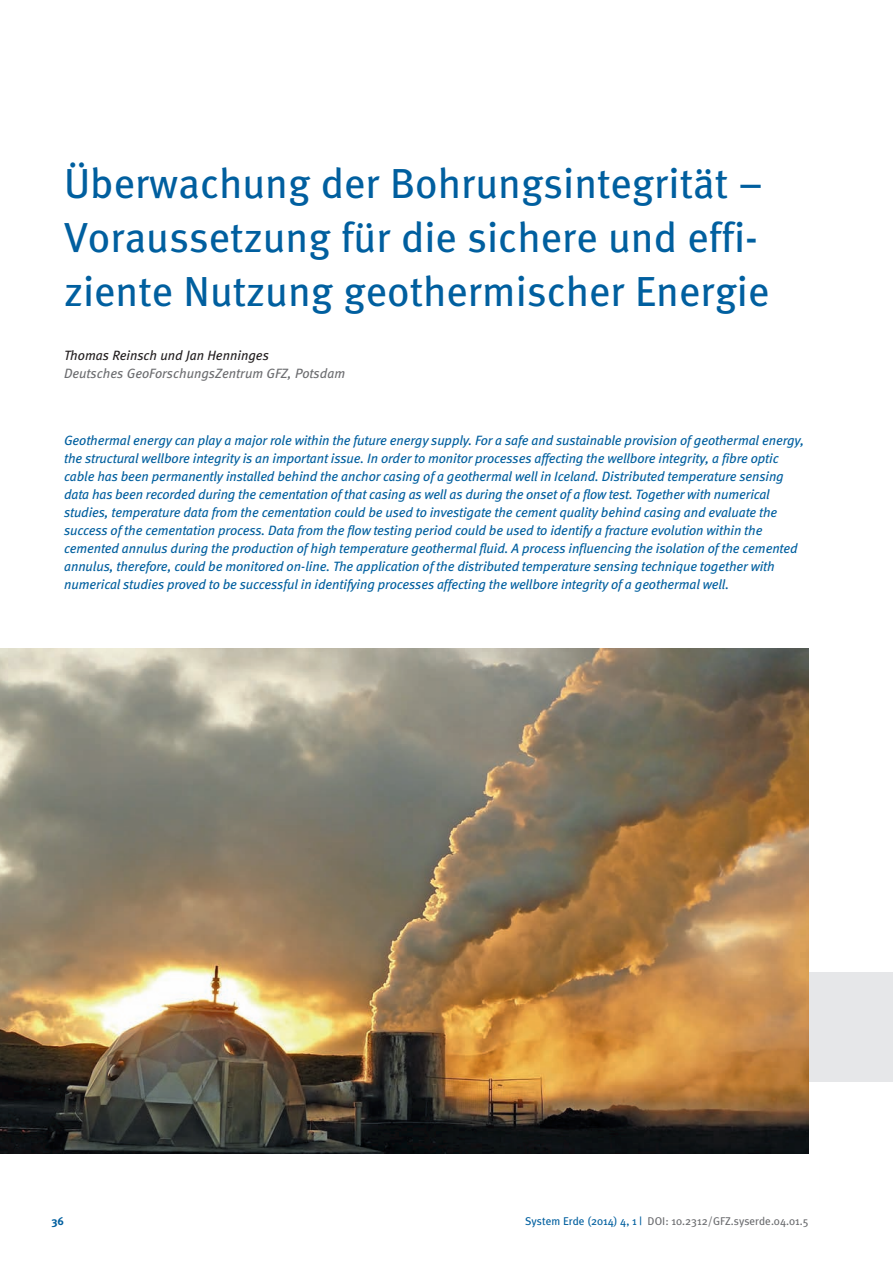
<style>
.page{position:relative;width:893px;height:1263px;background:#fff}
.page>*{position:absolute;margin:0;border:0;box-sizing:border-box;transform-origin:0 0}
.t1{font:42px/54px "Meta";color:#005f9f}
.t2{font:italic 13.5px/18px "Meta";letter-spacing:-.005em;color:#005f9f}
.t3{font:italic 13.5px "Meta";color:#6c6d70}
.t4{font:italic 13.5px "Meta";color:#231f20}
.t5{font:11.25px "Meta Plus";color:#6c6d70}
.t6{font:700 11.25px "Meta";color:#005f9f}
.s1{color:#005f9f}
</style>
<div class="page">
<div style="left:596px;top:972px;width:296px;height:109px;background:#e6e7e9"></div>
<img style="left:0;top:648px;width:808px;height:505px">
<h1 class="t1" style="left:64px;top:156px;width:706px">Überwachung der Bohrungsintegrität –<br>Voraussetzung für die sichere und effi&shy;ziente Nutzung geothermischer Energie</h1>
<p class="t4" style="left:64px;top:347px;width:206px">Thomas Reinsch und Jan Henninges</p>
<p class="t3" style="left:64px;top:365px;width:282px">Deutsches GeoForschungsZentrum GFZ, Potsdam</p>
<p class="t2" style="left:64px;top:431px;width:741px">Geothermal energy can play a major role within the future energy supply. For a safe and sustainable provision of geothermal energy, the structural wellbore integrity is an important issue. In order to monitor processes affecting the wellbore integrity, a fibre optic cable has been permanently installed behind the anchor casing of a geothermal well in Iceland. Distributed temperature sensing data has been recorded during the cementation of that casing as well as during the onset of a flow test. Together with numerical studies, temperature data from the cementation could be used to investigate the cement quality behind casing and evaluate the success of the cementation process. Data from the flow testing period could be used to identify a fracture evolution within the cemented annulus during the production of high temperature geothermal fluid. A process influencing the isolation of the cemented annulus, therefore, could be monitored on-line. The application of the distributed temperature sensing technique together with numerical studies proved to be successful in identifying processes affecting the wellbore integrity of a geothermal well.</p>
<p class="t6" style="left:52px;top:1214px;width:14px">36</p>
<p class="t5" style="left:525px;top:1214px;width:285px"><span class="s1">System Erde (2014) 4, 1 |</span> DOI: 10.2312/GFZ.syserde.04.01.5</p>
</div>
